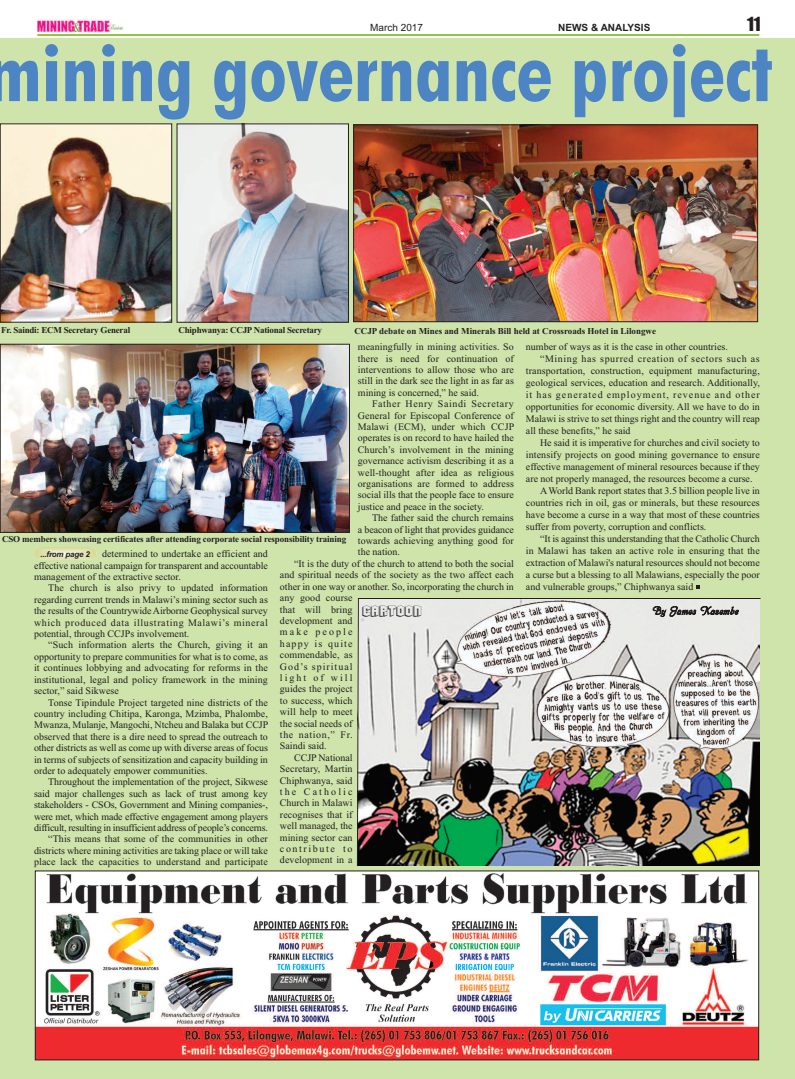
<style>
.page{position:relative;width:795px;height:1079px;background:#fff}
.page>*{position:absolute;margin:0;border:0;box-sizing:border-box;transform-origin:0 0}
.t1{font:700 condensed 83.4px "Futura BT";color:#4c84c4}
.t2{font:18px "Impact";color:#231f20}
.t3{font:12px "Phyllis D";letter-spacing:.055em;color:#231f20}
.t4{font:10px/11.4px "Times New Roman";color:#231f20;text-align:justify}
.t5{font:10px "Times New Roman";letter-spacing:.1em;color:#231f20}
.t6{font:10px "Times New Roman";letter-spacing:.055em;color:#231f20}
.t7{font:10px "Times New Roman";letter-spacing:.21em;color:#231f20}
.t8{font:10px "Times New Roman";letter-spacing:.06em;color:#231f20}
.t9{font:700 10px "Arial";color:#231f20}
.t10{font:10px "Times New Roman";letter-spacing:.11em;color:#231f20}
.t11{font:10px "Times New Roman";letter-spacing:.16em;color:#231f20}
.t12{font:10px "Times New Roman";letter-spacing:.2em;color:#231f20}
.t13{font:10px "Arial";color:#231f20}
.t14{font:10px "Beyond Control";color:#231f20}
.t15{font:700 9px "Times New Roman";letter-spacing:-.015em;color:#231f20}
.t16{font:italic 700 8px "Arial";letter-spacing:-.025em;color:#231f20}
</style>
<div class="page">
<div style="left:0;top:38px;width:795px;height:1040px;background:#cee4aa"></div>
<hr style="left:37px;top:34px;width:722px;height:2px;background:#8fc63e">
<img style="left:37px;top:19px;width:86px;height:14px">
<img style="left:37px;top:872px;width:720px;height:185px">
<img style="left:34px;top:547px;width:62px;height:12px">
<img style="left:2px;top:126px;width:168px;height:194px">
<div style="left:0;top:124px;width:172px;height:198px;border:1px solid #231f20"></div>
<img style="left:2px;top:346px;width:346px;height:184px">
<div style="left:0;top:344px;width:350px;height:188px;border:1px solid #231f20"></div>
<img style="left:179px;top:126px;width:168px;height:194px">
<img style="left:359px;top:599px;width:401px;height:266px">
<svg style="left:357px;top:597px;width:2px;height:269px"></svg>
<hr style="left:358px;top:598px;width:402px;height:1px;background:#231f20">
<img style="left:355px;top:127px;width:401px;height:193px">
<div style="left:353px;top:125px;width:405px;height:197px;border:1px solid #231f20"></div>
<svg style="left:696px;top:584px;width:4px;height:4px"></svg>
<p class="t13" style="left:370px;top:22px;width:54px">March 2017</p>
<p class="t9" style="left:558px;top:22px;width:94px">NEWS &amp; ANALYSIS</p>
<h2 class="t2" style="left:747px;top:15px;width:15px">11</h2>
<h1 class="t1" style="left:-13px;top:23px;width:787px">mining governance project</h1>
<p class="t15" style="left:1px;top:325px;width:131px">Fr. Saindi: ECM Secretary General</p>
<p class="t15" style="left:179px;top:325px;width:145px">Chiphwanya: CCJP National Secretary</p>
<p class="t15" style="left:354px;top:326px;width:303px">CCJP debate on Mines and Minerals Bill held at Crossroads Hotel in Lilongwe</p>
<p class="t4" style="left:526px;top:341px;width:203px">number of ways as it is the case in other countries.</p>
<p class="t6" style="left:540px;top:353px;width:221px">“Mining has spurred creation of sectors such as</p>
<p class="t4" style="left:526px;top:365px;width:235px">transportation, construction, equipment manufacturing,</p>
<p class="t4" style="left:526px;top:377px;width:235px">geological services, education and research. Additionally,</p>
<p class="t5" style="left:526px;top:389px;width:235px">it has generated employment, revenue and other</p>
<p class="t4" style="left:526px;top:401px;width:235px">opportunities for economic diversity. All we have to do in</p>
<p class="t4" style="left:526px;top:413px;width:235px">Malawi is strive to set things right and the country will reap</p>
<p class="t4" style="left:526px;top:425px;width:106px">all these benefits,” he said</p>
<p class="t4" style="left:540px;top:437px;width:221px">He said it is imperative for churches and civil society to</p>
<p class="t4" style="left:526px;top:449px;width:235px">intensify projects on good mining governance to ensure</p>
<p class="t4" style="left:526px;top:461px;width:235px">effective management of mineral resources because if they</p>
<p class="t4" style="left:526px;top:473px;width:228px">are not properly managed, the resources become a curse.</p>
<p class="t4" style="left:540px;top:485px;width:221px">AWorld Bank report states that 3.5 billion people live in</p>
<p class="t4" style="left:526px;top:497px;width:235px">countries rich in oil, gas or minerals, but these resources</p>
<p class="t4" style="left:526px;top:509px;width:235px">have become a curse in a way that most of these countries</p>
<p class="t4" style="left:526px;top:521px;width:182px">suffer from poverty, corruption and conflicts.</p>
<p class="t4" style="left:540px;top:533px;width:221px">“It is against this understanding that the Catholic Church</p>
<p class="t4" style="left:526px;top:545px;width:235px">in Malawi has taken an active role in ensuring that the</p>
<p class="t4" style="left:526px;top:557px;width:235px">extraction of Malawi's natural resources should not become</p>
<p class="t4" style="left:526px;top:569px;width:235px">a curse but a blessing to all Malawians, especially the poor</p>
<p class="t4" style="left:526px;top:581px;width:169px">and vulnerable groups,” Chiphwanya said</p>
<p class="t4" style="left:358px;top:341px;width:157px">meaningfully in mining activities. So there is need for continuation of interventions to allow those who are still in the dark see the light in as far as mining is concerned,” he said.</p>
<p class="t4" style="left:358px;top:398px;width:158px;text-indent:14px">Father Henry Saindi Secretary General for Episcopal Conference of Malawi (ECM), under which CCJP operates is on record to have hailed the Church’s involvement in the mining governance activism describing it as a well-thought after idea as religious organisations are formed to address social ills that the people face to ensure justice and peace in the society.</p>
<p class="t4" style="left:372px;top:512px;width:143px">The father said the church remains</p>
<p class="t4" style="left:358px;top:523px;width:157px">a beacon of light that provides guidance</p>
<p class="t4" style="left:358px;top:535px;width:157px">towards achieving anything good for</p>
<p class="t4" style="left:358px;top:546px;width:44px">the nation.</p>
<p class="t4" style="left:294px;top:557px;width:221px">“It is the duty of the church to attend to both the social</p>
<p class="t4" style="left:280px;top:569px;width:235px">and spiritual needs of the society as the two affect each</p>
<p class="t4" style="left:280px;top:580px;width:235px">other in one way or another. So, incorporating the church in</p>
<p class="t4" style="left:280px;top:592px;width:74px">any good course</p>
<p class="t4" style="left:280px;top:603px;width:74px">that will bring</p>
<p class="t4" style="left:280px;top:614px;width:74px">development and</p>
<p class="t7" style="left:280px;top:626px;width:74px">make people</p>
<p class="t10" style="left:280px;top:637px;width:74px">happy is quite</p>
<p class="t4" style="left:280px;top:649px;width:74px">commendable, as</p>
<p class="t5" style="left:280px;top:660px;width:74px">God’s spiritual</p>
<p class="t12" style="left:280px;top:671px;width:74px">light of will</p>
<p class="t4" style="left:280px;top:683px;width:74px">guides the project</p>
<p class="t4" style="left:280px;top:694px;width:74px">to success, which</p>
<p class="t4" style="left:280px;top:706px;width:74px">will help to meet</p>
<p class="t4" style="left:280px;top:717px;width:74px">the social needs of</p>
<p class="t8" style="left:280px;top:728px;width:74px">the nation,” Fr.</p>
<p class="t4" style="left:280px;top:740px;width:48px">Saindi said.</p>
<p class="t4" style="left:294px;top:751px;width:60px">CCJP National</p>
<p class="t4" style="left:280px;top:763px;width:74px">Secretary, Martin</p>
<p class="t4" style="left:280px;top:774px;width:74px">Chiphwanya, said</p>
<p class="t7" style="left:280px;top:785px;width:74px">the Catholic</p>
<p class="t4" style="left:280px;top:797px;width:74px">Church in Malawi</p>
<p class="t4" style="left:280px;top:808px;width:74px">recognises that if</p>
<p class="t4" style="left:280px;top:820px;width:74px">well managed, the</p>
<p class="t4" style="left:280px;top:831px;width:74px">mining sector can</p>
<p class="t11" style="left:280px;top:842px;width:74px">contribute to</p>
<p class="t4" style="left:280px;top:854px;width:74px">development in a</p>
<p class="t15" style="left:2px;top:533px;width:346px">CSO members showcasing certificates after attending corporate social responsibility training</p>
<p class="t4" style="left:34px;top:548px;width:235px;text-indent:68px">determined to undertake an efficient and effective national campaign for transparent and accountable management of the extractive sector.</p>
<p class="t4" style="left:34px;top:582px;width:235px;text-indent:14px">The church is also privy to updated information regarding current trends in Malawi’s mining sector such as the results of the Countrywide Airborne Geophysical survey which produced data illustrating Malawi’s mineral potential, through CCJPs involvement.</p>
<p class="t4" style="left:34px;top:639px;width:235px;text-indent:14px">“Such information alerts the Church, giving it an opportunity to prepare communities for what is to come, as it continues lobbying and advocating for reforms in the institutional, legal and policy framework in the mining sector,” said Sikwese</p>
<p class="t4" style="left:34px;top:696px;width:236px;text-indent:14px">Tonse Tipindule Project targeted nine districts of the country including Chitipa, Karonga, Mzimba, Phalombe, Mwanza, Mulanje, Mangochi, Ntcheu and Balaka but CCJP observed that there is a dire need to spread the outreach to other districts as well as come up with diverse areas of focus in terms of subjects of sensitization and capacity building in order to adequately empower communities.</p>
<p class="t4" style="left:34px;top:776px;width:235px;text-align:right">Throughout the implementation of the project, Sikwese said major challenges such as lack of trust among key stakeholders - CSOs, Government and Mining companies-, were met, which made effective engagement among players difficult, resulting in insufficient address of people’s concerns. “This means that some of the communities in other districts where mining activities are taking place or will take place lack the capacities to understand and participate</p>
<p class="t16" style="left:40px;top:549px;width:51px">...from page 2</p>
<p class="t14" style="left:362px;top:606px;width:61px">CARTOON</p>
<p class="t3" style="left:652px;top:603px;width:88px">By James Kazembe</p>
</div>
